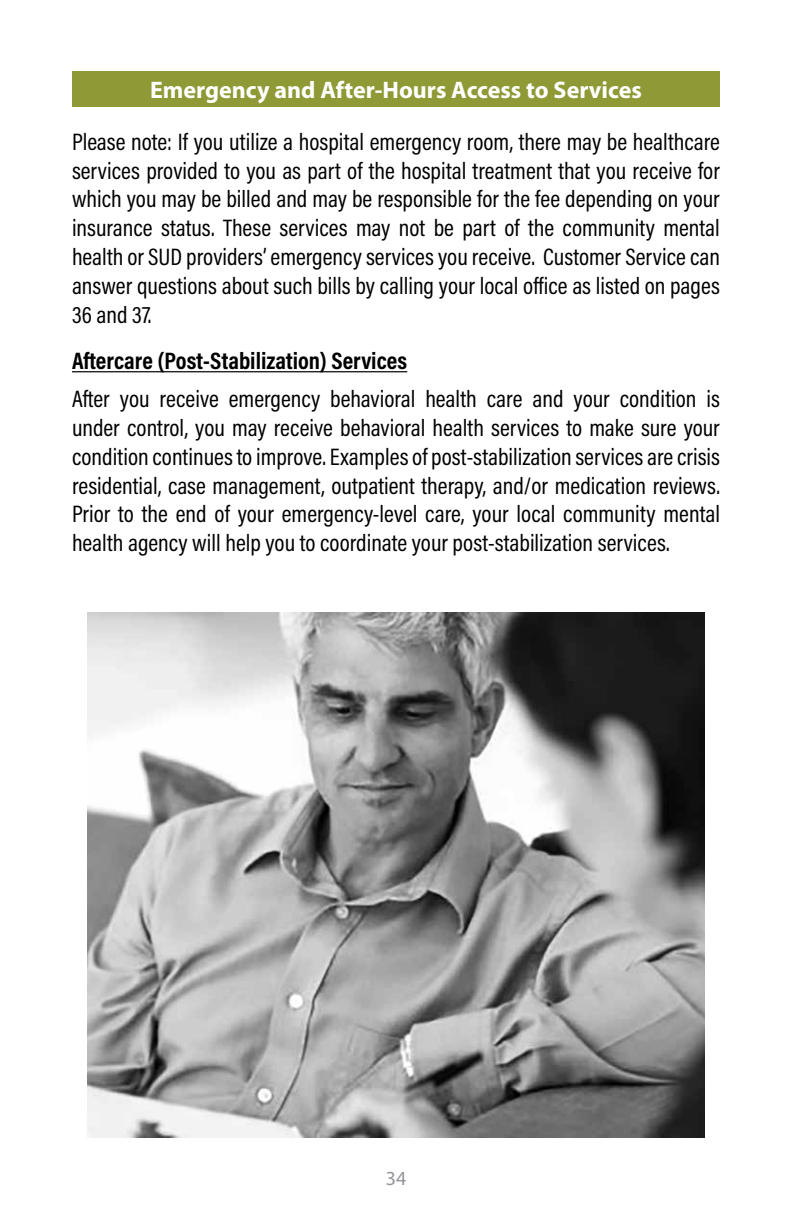
<style>
.page{position:relative;width:792px;height:1224px;background:#fff}
.page>*{position:absolute;margin:0;border:0;box-sizing:border-box;transform-origin:0 0}
.t1{font:24px/28.8px "Acumin Pro Cond";color:#000;text-align:justify}
.t2{font:700 24px "Myriad Pro";color:#fff}
.t3{font:700 24px "Acumin Pro Cond";color:#000}
.t4{font:20px "Myriad Pro";color:#939598}
</style>
<div class="page">
<div style="left:72px;top:71px;width:648px;height:36px;background:#8f9935"></div>
<hr style="left:72px;top:371px;width:335px;height:1px;background:#000">
<img style="left:87px;top:612px;width:618px;height:526px">
<p class="t2" style="left:150px;top:74px;width:493px">Emergency and After-Hours Access to Services</p>
<p class="t1" style="left:72px;top:127px;width:650px">Please note: If you utilize a hospital emergency room, there may be healthcare services provided to you as part of the hospital treatment that you receive for which you may be billed and may be responsible for the fee depending on your insurance status. These services may not be part of the community mental health or SUD providers’ emergency services you receive. Customer Service can answer questions about such bills by calling your local office as listed on pages 36 and 37.</p>
<p class="t3" style="left:72px;top:345px;width:337px">Aftercare (Post-Stabilization) Services</p>
<p class="t1" style="left:72px;top:384px;width:650px">After you receive emergency behavioral health care and your condition is under control, you may receive behavioral health services to make sure your condition continues to improve. Examples of post-stabilization services are crisis residential, case management, outpatient therapy, and/or medication reviews.<br>Prior to the end of your emergency-level care, your local community mental health agency will help you to coordinate your post-stabilization services.</p>
<p class="t4" style="left:386px;top:1166px;width:22px">34</p>
</div>
